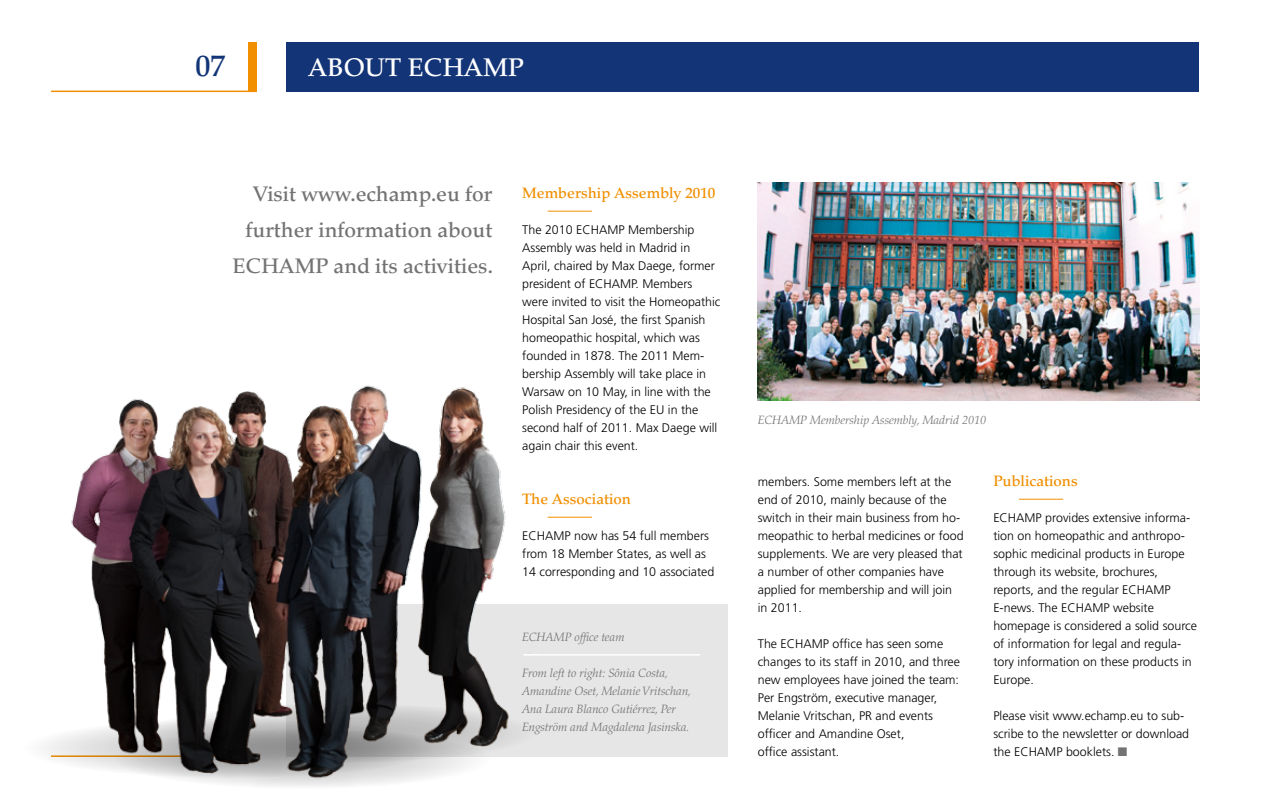
<style>
.page{position:relative;width:1263px;height:808px;background:#fff}
.page>*{position:absolute;margin:0;border:0;box-sizing:border-box;transform-origin:0 0}
.t1{font:500 30px "Palatino LT Std";color:#133578}
.t2{font:500 25.5px "Palatino LT Std";color:#fff}
.t3{font:500 21px/36px "Palatino LT Std";color:#747373;text-align:right}
.t4{font:500 15px "Palatino LT Std";color:#f18f00}
.t5{font:300 12.45px/18px "Frutiger LT";color:#000}
.t6{font:italic 300 12px/18px "Palatino LT Std";color:#747373}
.s1{color:#747373}
</style>
<div class="page">
<hr style="left:51px;top:91px;width:206px;height:1px;background:#f18f00">
<div style="left:287px;top:43px;width:912px;height:49px;background:#133578"></div>
<div style="left:248px;top:43px;width:9px;height:49px;background:#f18f00"></div>
<div style="left:287px;top:605px;width:441px;height:152px;background:#e6e6e6"></div>
<hr style="left:523px;top:654px;width:177px;height:1px;background:#fff">
<img style="left:758px;top:183px;width:441px;height:218px">
<hr style="left:548px;top:211px;width:44px;height:1px;background:#f18f00">
<hr style="left:548px;top:517px;width:44px;height:1px;background:#f18f00">
<hr style="left:1019px;top:499px;width:44px;height:1px;background:#f18f00">
<img style="left:44px;top:385px;width:509px;height:402px">
<h1 class="t1" style="left:196px;top:48px;width:31px">07</h1>
<h2 class="t2" style="left:308px;top:52px;width:20px">Abo</h2>
<h2 class="t2" style="left:365px;top:52px;width:160px">ut EC HAMP</h2>
<h3 class="t3" style="left:233px;top:176px;width:262px">Visit www.echamp.eu for further information about<br>EC HAMP and its activities.</h3>
<p class="t4" style="left:522px;top:184px;width:195px">Membership Assembly 2010</p>
<p class="t5" style="left:522px;top:221px;width:200px">The 2010 ECHAMP Membership<br>Assembly was held in Madrid in<br>April, chaired by Max Daege, former president of ECHAMP. Members were invited to visit the Homeopathic<br>Hospital San José, the first Spanish homeopathic hospital, which was founded in 1878. The 2011 Mem&shy;bership Assembly will take place in<br>Warsaw on 10 May, in line with the<br>Polish Presidency of the EU in the second half of 2011. Max Daege will again chair this event.</p>
<p class="t4" style="left:522px;top:490px;width:110px">The Association</p>
<p class="t5" style="left:522px;top:527px;width:194px">ECHAMP now has 54 full members from 18 Member States, as well as<br>14 corresponding and 10 associated</p>
<p class="t6" style="left:522px;top:628px;width:104px">ECHAMP office team</p>
<p class="t6" style="left:522px;top:664px;width:171px">From left to right: Sônia Costa, Amandine Oset, Melanie Vritschan, Ana Laura Blanco Gutiérrez, Per Engström and Magdalena Jasinska.</p>
<p class="t6" style="left:758px;top:411px;width:230px">ECHAMP Membership Assembly, Madrid 2010</p>
<p class="t5" style="left:758px;top:473px;width:207px">members. Some members left at the end of 2010, mainly because of the switch in their main business from ho&shy;meopathic to herbal medicines or food supplements. We are very pleased that a number of other companies have applied for membership and will join in 2011.</p>
<p class="t5" style="left:758px;top:635px;width:204px">The ECHAMP office has seen some changes to its staff in 2010, and three new employees have joined the team:<br>Per Engström, executive manager,<br>Melanie Vritschan, PR and events officer and Amandine Oset,<br>office assistant.</p>
<p class="t4" style="left:993px;top:472px;width:86px">Publications</p>
<p class="t5" style="left:993px;top:509px;width:205px">ECHAMP provides extensive informa&shy;tion on homeopathic and anthropo&shy;sophic medicinal products in Europe through its website, brochures, reports, and the regular ECHAMP<br>E-news. The ECHAMP website homepage is considered a solid source of information for legal and regula&shy;tory information on these products in<br>Europe.</p>
<p class="t5" style="left:993px;top:707px;width:197px">Please visit www.echamp.eu to sub&shy;scribe to the newsletter or download the ECHAMP booklets. <span class="s1">■</span></p>
</div>
